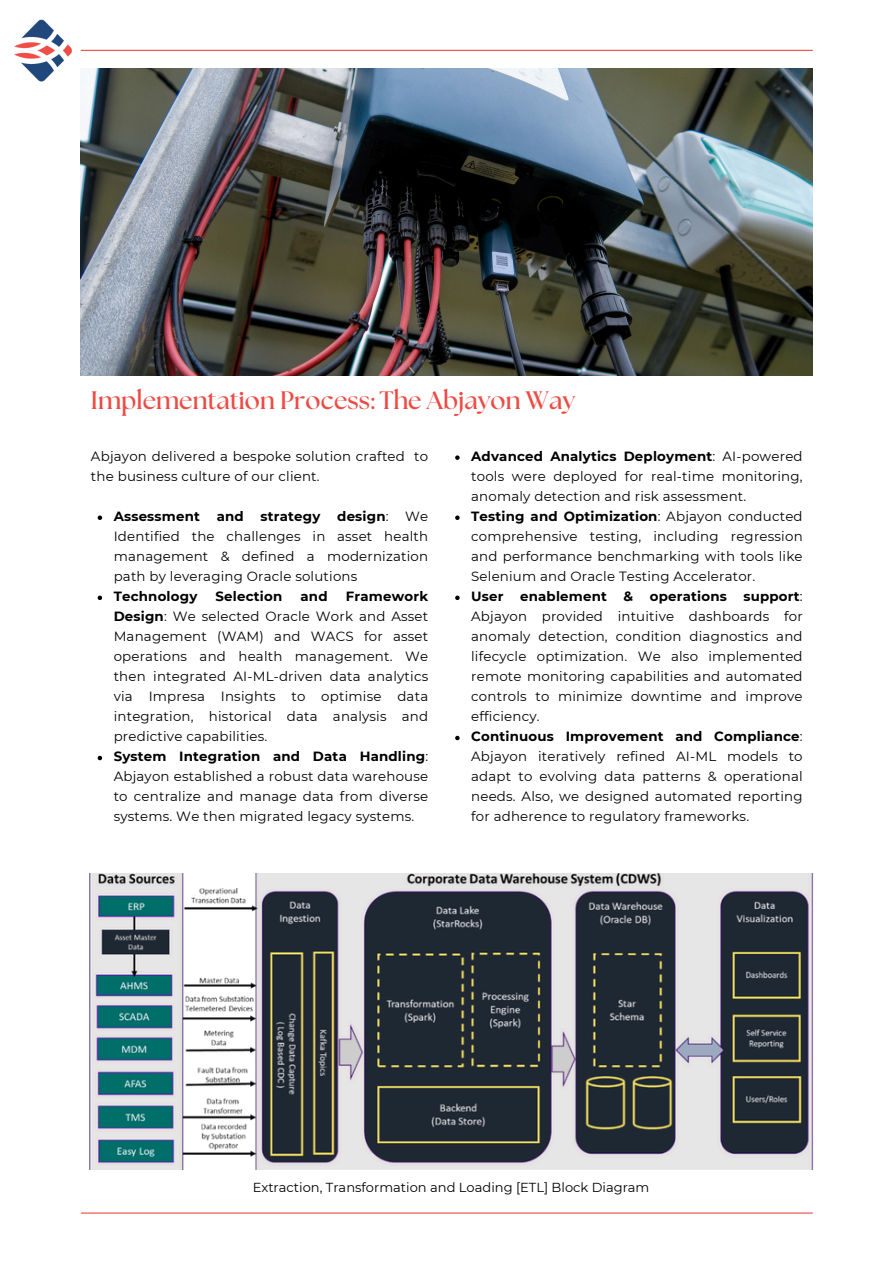
<style>
.page{position:relative;width:894px;height:1264px;background:#fff}
.page>*{position:absolute;margin:0;border:0;box-sizing:border-box;transform-origin:0 0}
.t1{font:700 25.2px "The Seasons";color:#ed4b44}
.t2{font:13.35px/20px "Montserrat";letter-spacing:.015em;color:#000;text-align:justify}
.t3{font:700 13.35px "Montserrat";letter-spacing:.015em;color:#000}
.t4{font:13.05px "Montserrat";color:#000}
.s1{font-weight:700}
</style>
<div class="page">
<hr style="left:81px;top:50px;width:731px;height:1px;background:#ed4b44">
<hr style="left:81px;top:1212px;width:731px;height:1px;background:#ed4b44">
<svg style="left:98px;top:515px;width:4px;height:5px"></svg>
<svg style="left:98px;top:595px;width:4px;height:5px"></svg>
<svg style="left:98px;top:755px;width:4px;height:5px"></svg>
<svg style="left:455px;top:455px;width:4px;height:5px"></svg>
<svg style="left:455px;top:515px;width:4px;height:5px"></svg>
<svg style="left:455px;top:595px;width:4px;height:5px"></svg>
<svg style="left:455px;top:735px;width:4px;height:5px"></svg>
<img style="left:89px;top:873px;width:723px;height:296px">
<img style="left:81px;top:69px;width:731px;height:307px">
<img style="left:14px;top:19px;width:58px;height:63px">
<p class="t1" style="left:91px;top:388px;width:485px">Implementation Process: The Abjayon Way</p>
<p class="t2" style="left:91px;top:446px;width:338px">Abjayon delivered a bespoke solution crafted to</p>
<p class="t2" style="left:91px;top:466px;width:230px">the business culture of our client.</p>
<p class="t3" style="left:114px;top:508px;width:88px">Assessment</p>
<p class="t3" style="left:217px;top:508px;width:29px">and</p>
<p class="t3" style="left:260px;top:508px;width:61px">strategy</p>
<p class="t2" style="left:471px;top:446px;width:333px"><span class="s1">Advanced Analytics Deployment</span>: AI-powered tools were deployed for real-time monitoring, anomaly detection and risk assessment.</p>
<p class="t2" style="left:471px;top:506px;width:333px"><span class="s1">Testing and Optimization</span>: Abjayon conducted comprehensive testing, including regression and performance benchmarking with tools like Selenium and Oracle Testing Accelerator.</p>
<p class="t2" style="left:471px;top:586px;width:333px"><span class="s1">User enablement &amp; operations support</span>:<br>Abjayon provided intuitive dashboards for anomaly detection, condition diagnostics and lifecycle optimization. We also implemented remote monitoring capabilities and automated controls to minimize downtime and improve efficiency.</p>
<p class="t2" style="left:471px;top:726px;width:333px"><span class="s1">Continuous Improvement and Compliance</span>:<br>Abjayon iteratively refined AI-ML models to adapt to evolving data patterns &amp; operational needs. Also, we designed automated reporting for adherence to regulatory frameworks.</p>
<p class="t2" style="left:114px;top:506px;width:316px;text-align:right"><span class="s1">design</span>: We<br>Identified the challenges in asset health</p>
<p class="t2" style="left:114px;top:546px;width:316px;text-align:left">management &amp; defined a modernization path by leveraging Oracle solutions<br><span class="s1">Technology</span></p>
<p class="t3" style="left:215px;top:588px;width:68px">Selection</p>
<p class="t3" style="left:300px;top:588px;width:29px">and</p>
<p class="t2" style="left:114px;top:586px;width:316px;text-align:right"><span class="s1">Framework<br>Design</span>: We selected Oracle Work and Asset</p>
<p class="t2" style="left:114px;top:626px;width:316px;text-align:left">Management (WAM) and WACS for asset operations and health management. We then integrated AI-ML-driven data analytics via Impresa Insights to optimise data integration, historical data analysis and predictive capabilities.<br><span class="s1">System Integration and Data Handling</span>:<br>Abjayon established a robust data warehouse</p>
<p class="t2" style="left:114px;top:786px;width:316px">to centralize and manage data from diverse systems. We then migrated legacy systems.</p>
<p class="t4" style="left:252px;top:1179px;width:398px">Extraction, Transformation and Loading [ETL] Block Diagram</p>
</div>
